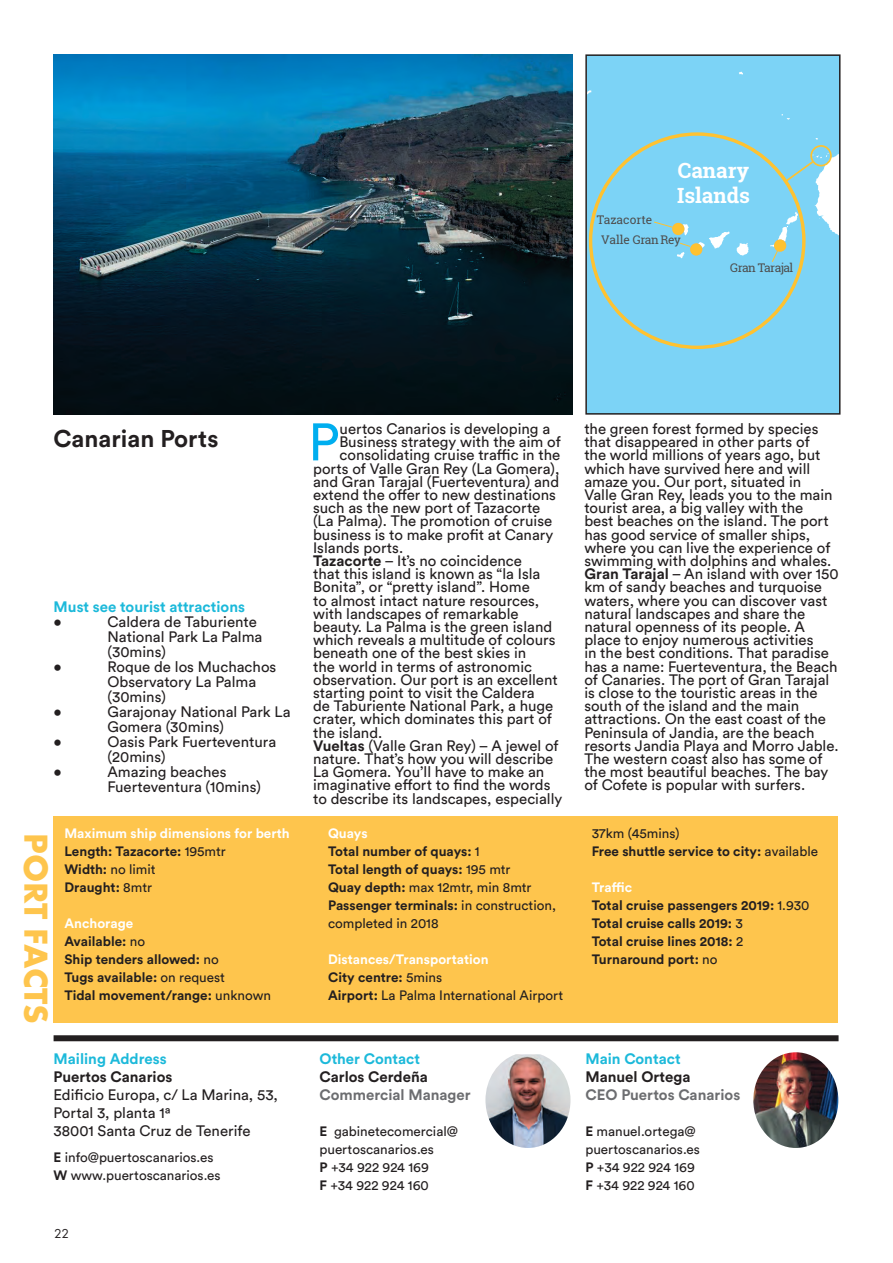
<style>
.page{position:relative;width:893px;height:1263px;background:#fff}
.page>*{position:absolute;margin:0;border:0;box-sizing:border-box;transform-origin:0 0}
.t1{font:52.2px "Circular Std";color:#00aeef}
.t2{font:700 34.5px "Futura TOT";color:#fec54d}
.t3{font:700 24.75px "Futura PT";color:#231f20}
.t4{font:700 24px "Circular Std";color:#231f20}
.t5{font:700 21px/25.2px "Roboto Slab";color:#fff}
.t6{font:15px/13.2px "Circular Std";color:#231f20}
.t7{font:700 15px "Circular Std";color:#1cb9da}
.t8{font:700 15px "Circular Std";color:#231f20}
.t9{font:700 15px "Circular Std";color:#6c6d70}
.t10{font:700 13.5px "Circular Std";color:#231f20}
.t11{font:13.5px/18px "Circular Std";color:#231f20}
.t12{font:700 13.5px "Circular Std";color:#fff}
.t13{font:13.5px "Futura TOT Boo";color:#231f20}
.t14{font:12px "Roboto Slab";letter-spacing:-.045em;color:#4d4d4d}
.t15{font:12px "Roboto Slab";color:#4d4d4d}
.s1{font-weight:400}
.s2{font-weight:700}
</style>
<div class="page">
<img style="left:485px;top:1054px;width:85px;height:94px">
<img style="left:753px;top:1052px;width:85px;height:96px">
<img style="left:54px;top:54px;width:519px;height:361px">
<div style="left:54px;top:815px;width:784px;height:207px;background:#fec54d"></div>
<div style="left:54px;top:1035px;width:784px;height:6px;background:#231f20"></div>
<div style="left:588px;top:361px;width:249px;height:25px;background:#7cd3f6"></div>
<div style="left:588px;top:57px;width:65px;height:304px;background:#7cd3f6"></div>
<svg style="left:588px;top:90px;width:4px;height:32px"></svg>
<svg style="left:653px;top:57px;width:184px;height:304px;background:#84d3ef"></svg>
<div style="left:587px;top:386px;width:253px;height:28px;background:#7cd3f6"></div>
<div style="left:585px;top:54px;width:255px;height:361px;border:2px solid #231f20"></div>
<p class="t15" style="left:597px;top:211px;width:57px">Tazacorte</p>
<p class="t5" style="left:677px;top:157px;width:74px">Canary<br>Islands</p>
<p class="t14" style="left:601px;top:232px;width:81px">Valle Gran Rey</p>
<p class="t14" style="left:730px;top:259px;width:65px">Gran Tarajal</p>
<p class="t4" style="left:54px;top:423px;width:166px">Canarian Ports</p>
<p class="t7" style="left:54px;top:597px;width:193px">Must see tourist attractions</p>
<p class="t6" style="left:54px;top:615px;width:10px">•</p>
<p class="t6" style="left:108px;top:614px;width:156px;line-height:15px">Caldera de Taburiente<br>National Park La Palma (30mins)</p>
<p class="t6" style="left:54px;top:660px;width:10px">•</p>
<p class="t6" style="left:108px;top:659px;width:170px;line-height:15px">Roque de los Muchachos<br>Observatory La Palma (30mins)</p>
<p class="t6" style="left:54px;top:705px;width:10px">•</p>
<p class="t6" style="left:108px;top:704px;width:185px;line-height:15px">Garajonay National Park La<br>Gomera (30mins)</p>
<p class="t6" style="left:54px;top:735px;width:10px">•</p>
<p class="t6" style="left:108px;top:734px;width:170px;line-height:15px">Oasis Park Fuerteventura (20mins)</p>
<p class="t6" style="left:54px;top:765px;width:10px">•</p>
<p class="t6" style="left:108px;top:764px;width:155px;line-height:15px">Amazing beaches<br>Fuerteventura (10mins)</p>
<p class="t2" style="left:58px;top:833px;width:193px;rotate:90deg">PORT FACTS</p>
<p class="t12" style="left:64px;top:824px;width:227px">Maximum ship dimensions for berth</p>
<p class="t10" style="left:64px;top:842px;width:163px">Length: Tazacorte: <span class="s1">195mtr</span></p>
<p class="t11" style="left:64px;top:860px;width:93px"><span class="s2">Width:</span> no limit</p>
<p class="t10" style="left:64px;top:878px;width:89px">Draught: <span class="s1">8mtr</span></p>
<p class="t12" style="left:64px;top:914px;width:70px">Anchorage</p>
<p class="t10" style="left:64px;top:932px;width:82px">Available: <span class="s1">no</span></p>
<p class="t10" style="left:64px;top:950px;width:156px">Ship tenders allowed: <span class="s1">no</span></p>
<p class="t10" style="left:64px;top:968px;width:162px">Tugs available: <span class="s1">on request</span></p>
<p class="t10" style="left:64px;top:986px;width:208px">Tidal movement/range: <span class="s1">unknown</span></p>
<p class="t7" style="left:54px;top:1049px;width:115px">Mailing Address</p>
<p class="t8" style="left:54px;top:1067px;width:120px">Puertos Canarios</p>
<p class="t6" style="left:54px;top:1088px;width:226px">Edificio Europa, c/ La Marina, 53,</p>
<p class="t6" style="left:54px;top:1106px;width:119px">Portal 3, planta 1ª</p>
<p class="t6" style="left:54px;top:1124px;width:198px">38001 Santa Cruz de Tenerife</p>
<p class="t11" style="left:54px;top:1148px;width:162px"><span class="s2">E</span> info@puertoscanarios.es</p>
<p class="t11" style="left:54px;top:1166px;width:169px"><span class="s2">W</span> www.puertoscanarios.es</p>
<p class="t13" style="left:54px;top:1225px;width:17px">22</p>
<p class="t1" style="left:308px;top:410px;width:33px">P</p>
<p class="t6" style="left:340px;top:422px;width:212px">uertos Canarios is developing a</p>
<p class="t6" style="left:340px;top:435px;width:223px">Business strategy with the aim of</p>
<p class="t6" style="left:340px;top:448px;width:222px">consolidating cruise traffic in the</p>
<p class="t6" style="left:313px;top:461px;width:248px">ports of Valle Gran Rey (La Gomera),</p>
<p class="t6" style="left:313px;top:475px;width:248px">and Gran Tarajal (Fuerteventura) and</p>
<p class="t6" style="left:313px;top:488px;width:244px">extend the offer to new destinations</p>
<p class="t6" style="left:313px;top:501px;width:229px">such as the new port of Tazacorte</p>
<p class="t6" style="left:313px;top:514px;width:241px">(La Palma). The promotion of cruise</p>
<p class="t6" style="left:313px;top:527px;width:242px">business is to make profit at Canary</p>
<p class="t6" style="left:313px;top:541px;width:92px">Islands ports.</p>
<p class="t6" style="left:313px;top:554px;width:246px"><span class="s2">Tazacorte</span> – It’s no coincidence<br>that this island is known as “la Isla<br>Bonita”, or “pretty island”. Home<br>to almost intact nature resources, with landscapes of remarkable beauty. La Palma is the green island which reveals a multitude of colours beneath one of the best skies in<br>the world in terms of astronomic observation. Our port is an excellent starting point to visit the Caldera<br>de Taburiente National Park, a huge crater, which dominates this part of the island.</p>
<p class="t6" style="left:313px;top:739px;width:251px"><span class="s2">Vueltas</span> (Valle Gran Rey) – A jewel of nature. That’s how you will describe La Gomera. You’ll have to make an imaginative effort to find the words to describe its landscapes, especially</p>
<p class="t12" style="left:328px;top:824px;width:41px">Quays</p>
<p class="t10" style="left:328px;top:842px;width:153px">Total number of quays: <span class="s1">1</span></p>
<p class="t10" style="left:328px;top:860px;width:184px">Total length of quays: <span class="s1">195 mtr</span></p>
<p class="t11" style="left:328px;top:878px;width:205px"><span class="s2">Quay depth:</span> max 12mtr, min 8mtr</p>
<p class="t11" style="left:328px;top:896px;width:230px"><span class="s2">Passenger terminals:</span> in construction, completed in 2018</p>
<p class="t12" style="left:328px;top:950px;width:162px">Distances/Transportation</p>
<p class="t10" style="left:328px;top:968px;width:116px">City centre: <span class="s1">5mins</span></p>
<p class="t11" style="left:328px;top:986px;width:237px"><span class="s2">Airport:</span> La Palma International Airport</p>
<p class="t7" style="left:319px;top:1049px;width:102px">Other Contact</p>
<p class="t8" style="left:319px;top:1067px;width:110px">Carlos Cerdeña</p>
<p class="t9" style="left:319px;top:1085px;width:153px">Commercial Manager</p>
<p class="t11" style="left:319px;top:1122px;width:140px"><span class="s2">E</span> gabinetecomercial@ puertoscanarios.es</p>
<p class="t11" style="left:319px;top:1158px;width:111px"><span class="s2">P</span> +34 922 924 169</p>
<p class="t11" style="left:319px;top:1176px;width:111px"><span class="s2">F</span> +34 922 924 160</p>
<p class="t6" style="left:584px;top:422px;width:250px">the green forest formed by species that disappeared in other parts of the world millions of years ago, but which have survived here and will amaze you. Our port, situated in Valle Gran Rey, leads you to the main tourist area, a big valley with the best beaches on the island. The port has good service of smaller ships, where you can live the experience of swimming with dolphins and whales.</p>
<p class="t6" style="left:584px;top:567px;width:256px"><span class="s2">Gran Tarajal</span> – An island with over 150 km of sandy beaches and turquoise waters, where you can discover vast natural landscapes and share the natural openness of its people. A place to enjoy numerous activities<br>in the best conditions. That paradise has a name: Fuerteventura, the Beach of Canaries. The port of Gran Tarajal is close to the touristic areas in the south of the island and the main attractions. On the east coast of the Peninsula of Jandia, are the beach resorts Jandia Playa and Morro Jable.<br>The western coast also has some of the most beautiful beaches. The bay of Cofete is popular with surfers.</p>
<p class="t3" style="left:587px;top:421px;width:212px">CANARY ISLANDS</p>
<p class="t11" style="left:592px;top:824px;width:89px">37km (45mins)</p>
<p class="t10" style="left:592px;top:842px;width:228px">Free shuttle service to city: <span class="s1">available</span></p>
<p class="t12" style="left:592px;top:878px;width:42px">Traffic</p>
<p class="t10" style="left:592px;top:896px;width:219px">Total cruise passengers 2019: <span class="s1">1.930</span></p>
<p class="t10" style="left:592px;top:914px;width:153px">Total cruise calls 2019: <span class="s1">3</span></p>
<p class="t10" style="left:592px;top:932px;width:153px">Total cruise lines 2018: <span class="s1">2</span></p>
<p class="t10" style="left:592px;top:950px;width:127px">Turnaround port: <span class="s1">no</span></p>
<p class="t7" style="left:585px;top:1049px;width:97px">Main Contact</p>
<p class="t8" style="left:585px;top:1067px;width:107px">Manuel Ortega</p>
<p class="t9" style="left:585px;top:1085px;width:156px">CEO Puertos Canarios</p>
<p class="t11" style="left:585px;top:1122px;width:116px"><span class="s2">E</span> manuel.ortega@ puertoscanarios.es</p>
<p class="t11" style="left:585px;top:1158px;width:111px"><span class="s2">P</span> +34 922 924 169</p>
<p class="t11" style="left:585px;top:1176px;width:111px"><span class="s2">F</span> +34 922 924 160</p>
</div>
